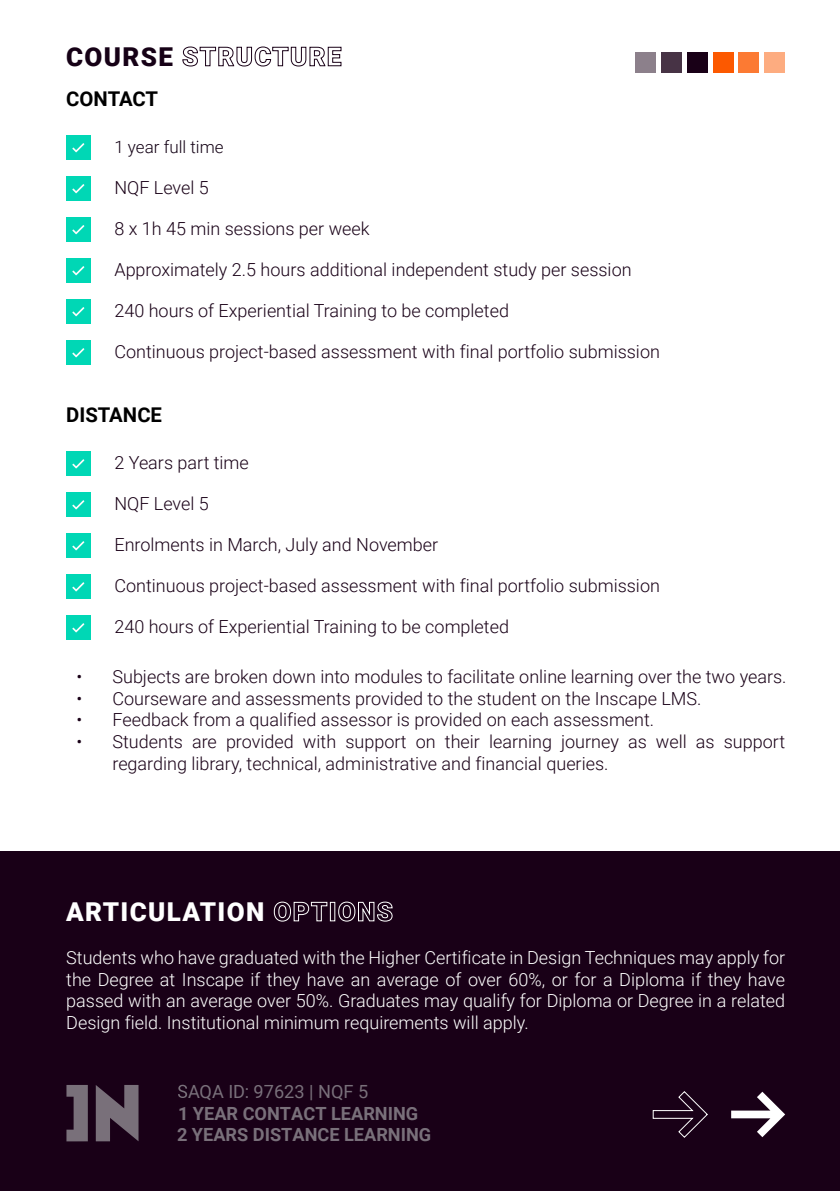
<style>
.page{position:relative;width:840px;height:1191px;background:#fff}
.page>*{position:absolute;margin:0;border:0;box-sizing:border-box;transform-origin:0 0}
.t1{font:900 26px "Roboto";letter-spacing:.05em;color:#fff}
.t2{font:900 26px "Roboto";letter-spacing:.05em;color:#160116}
.t3{font:700 20.4px "Roboto";color:#000}
.t4{font:700 18.2px/21.8px "Roboto";color:#b9bbbd}
.t5{font:18.2px "Roboto";color:#b9bbbd}
.t6{font:300 18px/21.6px "Roboto";color:#190017}
.t7{font:300 18px/21.6px "Roboto";color:#fff;text-align:justify}
.t8{font:300 17px "Roboto";color:#130215}
</style>
<div class="page">
<div style="left:0;top:852px;width:839px;height:339px;background:#190017"></div>
<svg style="left:96px;top:1085px;width:42px;height:56px"></svg>
<svg style="left:66px;top:1085px;width:22px;height:56px"></svg>
<svg style="left:178px;top:1084px;width:9px;height:14px"></svg>
<svg style="left:182px;top:46px;width:160px;height:21px"></svg>
<div style="left:66px;top:136px;width:24px;height:24px;background:#00d7b5"></div>
<svg style="left:72px;top:143px;width:12px;height:9px"></svg>
<div style="left:66px;top:177px;width:24px;height:24px;background:#00d7b5"></div>
<svg style="left:72px;top:184px;width:12px;height:9px"></svg>
<div style="left:66px;top:217px;width:24px;height:25px;background:#00d7b5"></div>
<svg style="left:72px;top:225px;width:12px;height:9px"></svg>
<div style="left:66px;top:259px;width:24px;height:24px;background:#00d7b5"></div>
<svg style="left:72px;top:266px;width:12px;height:9px"></svg>
<div style="left:66px;top:299px;width:24px;height:25px;background:#00d7b5"></div>
<svg style="left:72px;top:307px;width:12px;height:9px"></svg>
<div style="left:66px;top:341px;width:24px;height:24px;background:#00d7b5"></div>
<svg style="left:72px;top:348px;width:12px;height:9px"></svg>
<div style="left:66px;top:452px;width:24px;height:24px;background:#00d7b5"></div>
<svg style="left:72px;top:459px;width:12px;height:9px"></svg>
<div style="left:66px;top:493px;width:24px;height:24px;background:#00d7b5"></div>
<svg style="left:72px;top:500px;width:12px;height:9px"></svg>
<div style="left:66px;top:533px;width:24px;height:25px;background:#00d7b5"></div>
<svg style="left:72px;top:541px;width:12px;height:9px"></svg>
<div style="left:66px;top:575px;width:24px;height:24px;background:#00d7b5"></div>
<svg style="left:72px;top:582px;width:12px;height:9px"></svg>
<div style="left:66px;top:615px;width:24px;height:25px;background:#00d7b5"></div>
<svg style="left:72px;top:623px;width:12px;height:9px"></svg>
<div style="left:635px;top:52px;width:20px;height:20px;background:#8c808b"></div>
<div style="left:660px;top:52px;width:21px;height:20px;background:#473345"></div>
<div style="left:686px;top:52px;width:21px;height:20px;background:#190017"></div>
<div style="left:712px;top:52px;width:21px;height:20px;background:#fc5900"></div>
<div style="left:738px;top:52px;width:21px;height:20px;background:#fc7a33"></div>
<div style="left:764px;top:52px;width:20px;height:20px;background:#fdac80"></div>
<svg style="left:273px;top:901px;width:55px;height:21px"></svg>
<div style="left:330px;top:902px;width:5px;height:19px;border:1px solid #fff"></div>
<svg style="left:338px;top:901px;width:55px;height:21px"></svg>
<svg style="left:652px;top:1091px;width:56px;height:47px"></svg>
<svg style="left:731px;top:1091px;width:53px;height:46px"></svg>
<h1 class="t2" style="left:66px;top:38px;width:108px">COURSE</h1>
<p class="t3" style="left:66px;top:85px;width:93px">CONTACT</p>
<p class="t8" style="left:78px;top:135px;width:147px">• 1 year full time</p>
<p class="t6" style="left:78px;top:176px;width:132px">• NQF Level 5</p>
<p class="t6" style="left:78px;top:217px;width:293px">• 8 x 1h 45 min sessions per week</p>
<p class="t6" style="left:78px;top:258px;width:554px">• Approximately 2.5 hours additional independent study per session</p>
<p class="t6" style="left:78px;top:299px;width:432px">• 240 hours of Experiential Training to be completed</p>
<p class="t6" style="left:78px;top:340px;width:582px">• Continuous project-based assessment with final portfolio submission</p>
<p class="t3" style="left:66px;top:400px;width:97px">DISTANCE</p>
<p class="t6" style="left:78px;top:451px;width:172px">• 2 Years part time</p>
<p class="t6" style="left:78px;top:492px;width:132px">• NQF Level 5</p>
<p class="t6" style="left:78px;top:533px;width:361px">• Enrolments in March, July and November</p>
<p class="t6" style="left:78px;top:574px;width:582px">• Continuous project-based assessment with final portfolio submission</p>
<p class="t6" style="left:78px;top:615px;width:432px">• 240 hours of Experiential Training to be completed</p>
<p class="t6" style="left:76px;top:665px;width:711px">• Subjects are broken down into modules to facilitate online learning over the two years.</p>
<p class="t6" style="left:76px;top:687px;width:626px">• Courseware and assessments provided to the student on the Inscape LMS.</p>
<p class="t6" style="left:76px;top:708px;width:579px">• Feedback from a qualified assessor is provided on each assessment.</p>
<p class="t6" style="left:112px;top:730px;width:674px;text-indent:-36px">• Students are provided with support on their learning journey as well as support regarding library, technical, administrative and financial queries.</p>
<h1 class="t1" style="left:66px;top:893px;width:199px">ARTICULATION</h1>
<p class="t7" style="left:66px;top:946px;width:720px">Students who have graduated with the Higher Certificate in Design Techniques may apply for the Degree at Inscape if they have an average of over 60%, or for a Diploma if they have passed with an average over 50%. Graduates may qualify for Diploma or Degree in a related Design field. Institutional minimum requirements will apply.</p>
<p class="t5" style="left:188px;top:1078px;width:181px">AQA ID: 97623 | NQF 5</p>
<p class="t4" style="left:177px;top:1101px;width:256px">1 YEAR CONTACT LEARNING<br>2 YEARS DISTANCE LEARNING</p>
</div>
